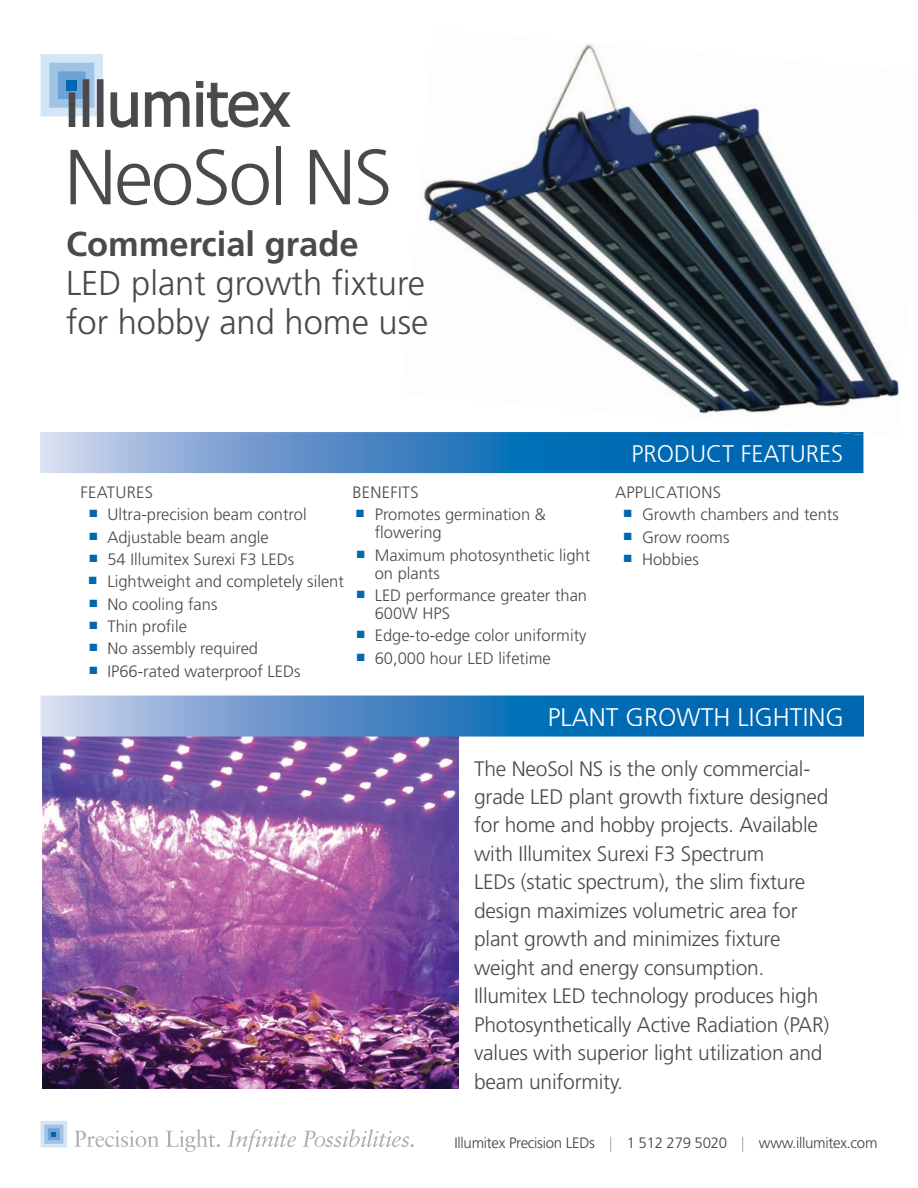
<style>
.page{position:relative;width:918px;height:1188px;background:#fff}
.page>*{position:absolute;margin:0;border:0;box-sizing:border-box;transform-origin:0 0}
.t1{font:300 78px "Frutiger";letter-spacing:-.03em;color:#4b494b}
.t2{font:300 34.5px/39px "Frutiger";color:#4b494b}
.t3{font:700 34.5px "Frutiger";color:#4b494b}
.t4{font:300 25.5px "Frutiger";color:#fff}
.t5{font:300 24px "Frutiger";color:#fff}
.t6{font:300 21px/28.5px "Frutiger";letter-spacing:-.01em;color:#4b494b}
.t7{font:300 16.5px/22.4px "Frutiger";color:#4b494b}
.t8{font:300 15px "Frutiger";letter-spacing:-.02em;color:#404042}
</style>
<div class="page">
<img style="left:423px;top:44px;width:477px;height:394px">
<img style="left:42px;top:737px;width:417px;height:352px">
<svg style="left:40px;top:54px;width:63px;height:62px;background:#adcbe7"></svg>
<div style="left:67px;top:80px;width:10px;height:10px;background:#0067b1"></div>
<div style="left:69px;top:93px;width:6px;height:33px;background:#4b494b"></div>
<div style="left:83px;top:80px;width:6px;height:46px;background:#4b494b"></div>
<div style="left:97px;top:80px;width:6px;height:46px;background:#4b494b"></div>
<svg style="left:110px;top:92px;width:28px;height:36px"></svg>
<svg style="left:145px;top:91px;width:45px;height:36px"></svg>
<svg style="left:196px;top:81px;width:95px;height:47px"></svg>
<svg style="left:40px;top:432px;width:823px;height:41px;background:#488bc5"></svg>
<img style="left:830px;top:432px;width:33px;height:3px">
<div style="left:634px;top:445px;width:208px;height:17px;background:#0068b2"></div>
<svg style="left:40px;top:696px;width:824px;height:41px;background:#4e8dc6"></svg>
<div style="left:550px;top:708px;width:291px;height:18px;background:#0069b2"></div>
<svg style="left:75px;top:1130px;width:84px;height:17px"></svg>
<svg style="left:166px;top:1129px;width:54px;height:23px"></svg>
<svg style="left:228px;top:1129px;width:68px;height:23px"></svg>
<svg style="left:303px;top:1129px;width:111px;height:18px"></svg>
<svg style="left:40px;top:1121px;width:27px;height:27px"></svg>
<h1 class="t1" style="left:65px;top:146px;width:330px">NeoSol NS</h1>
<h2 class="t3" style="left:66px;top:230px;width:294px">Commercial grade</h2>
<h2 class="t2" style="left:66px;top:266px;width:364px">LED plant growth fixture for hobby and home use</h2>
<p class="t7" style="left:107px;top:482px;width:238px;text-indent:-27px">FEATURES<br>Ultra-precision beam control<br>Adjustable beam angle<br>54 Illumitex Surexi F3 LEDs<br>Lightweight and completely silent<br>No cooling fans<br>Thin profile<br>No assembly required<br>IP66-rated waterproof LEDs</p>
<p class="t7" style="left:375px;top:482px;width:173px;text-indent:-22px">BENEFITS<br>Promotes germination &amp;</p>
<p class="t7" style="left:375px;top:523px;width:217px">flowering<br>Maximum photosynthetic light</p>
<p class="t7" style="left:375px;top:563px;width:214px">on plants<br>LED performance greater than</p>
<p class="t7" style="left:375px;top:603px;width:213px">600W HPS<br>Edge-to-edge color uniformity<br>60,000 hour LED lifetime</p>
<p class="t5" style="left:631px;top:444px;width:213px">PRODUCT FEATURES</p>
<p class="t7" style="left:642px;top:482px;width:198px;text-indent:-27px">APPLICATIONS<br>Growth chambers and tents<br>Grow rooms<br>Hobbies</p>
<p class="t4" style="left:548px;top:706px;width:298px">PLANT GROWTH LIGHTING</p>
<p class="t6" style="left:474px;top:756px;width:357px">The NeoSol NS is the only commercial&shy;grade LED plant growth fixture designed for home and hobby projects. Available with Illumitex Surexi F3 Spectrum<br>LEDs (static spectrum), the slim fixture design maximizes volumetric area for plant growth and minimizes fixture weight and energy consumption.<br>Illumitex LED technology produces high Photosynthetically Active Radiation (PAR) values with superior light utilization and beam uniformity.</p>
<p class="t8" style="left:455px;top:1136px;width:424px">Illumitex Precision LEDs | 1 512 279 5020 | www.illumitex.com</p>
</div>
